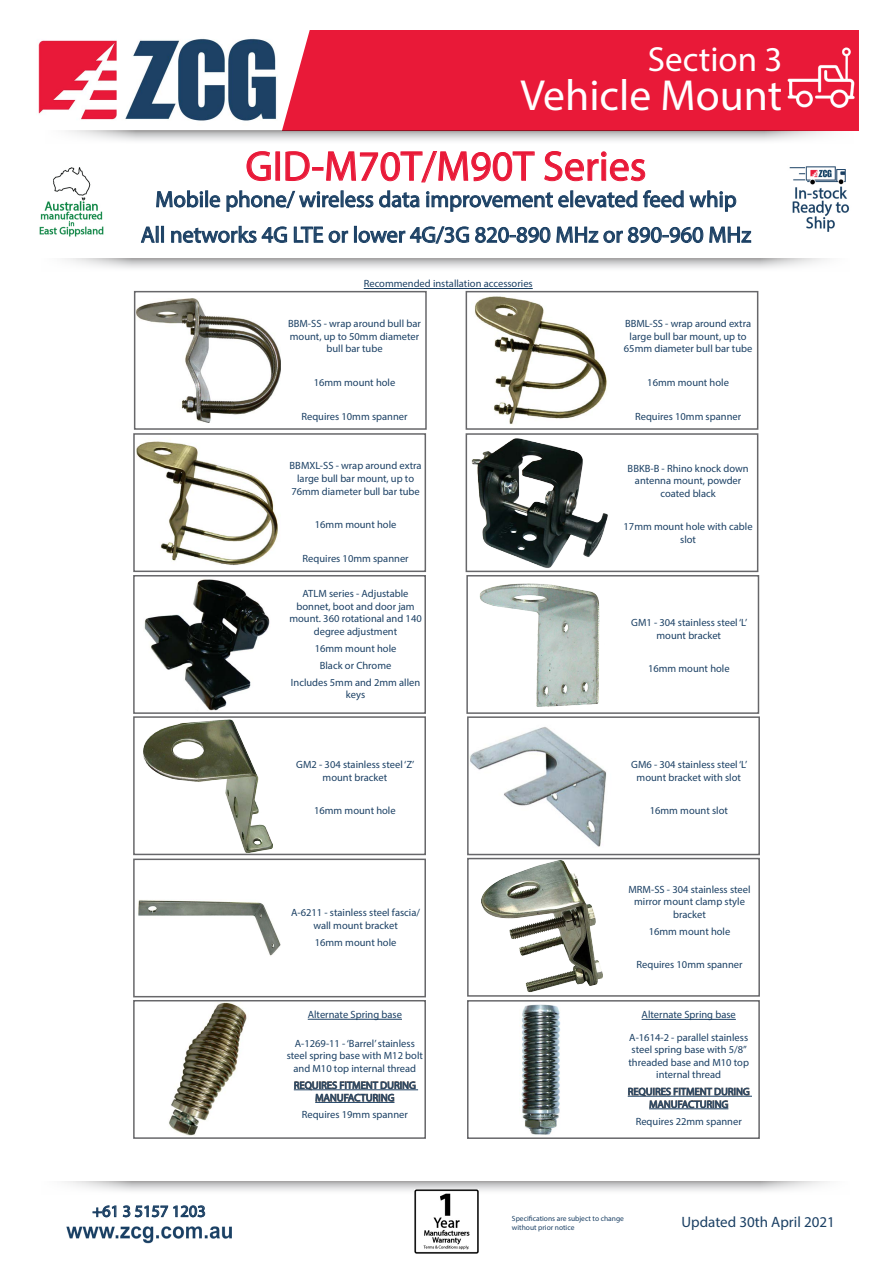
<style>
.page{position:relative;width:893px;height:1263px;background:#fff}
.page>*{position:absolute;margin:0;border:0;box-sizing:border-box;transform-origin:0 0}
.t1{font:43.65px "Myriad Pro";color:#fff}
.t2{font:42px "Myriad Pro";color:#e91938}
.t3{font:34.95px "Myriad Pro";color:#fff}
.t4{font:22.5px "Myriad Pro";color:#1b4064}
.t5{font:16.5px "Myriad Pro";color:#1b4064}
.t6{font:15px "Myriad Pro";color:#1b4064}
.t7{font:10.5px/12.6px "Myriad Pro";color:#1b4064;text-align:center}
.t8{font:7.5px "Myriad Pro";color:#1b4064}
</style>
<div class="page">
<img style="left:66px;top:1226px;width:166px;height:17px">
<svg style="left:92px;top:1205px;width:114px;height:13px"></svg>
<svg style="left:64px;top:1181px;width:764px;height:13px"></svg>
<svg style="left:65px;top:259px;width:762px;height:10px"></svg>
<div style="left:273px;top:30px;width:586px;height:101px;background:#e91938"></div>
<svg style="left:68px;top:131px;width:764px;height:10px"></svg>
<svg style="left:140px;top:151px;width:612px;height:93px"></svg>
<img style="left:38px;top:34px;width:244px;height:91px">
<img style="left:789px;top:166px;width:61px;height:65px">
<img style="left:785px;top:44px;width:71px;height:71px">
<img style="left:415px;top:1190px;width:64px;height:64px">
<div style="left:467px;top:858px;width:293px;height:139px;border:2px solid #67676a"></div>
<div style="left:133px;top:858px;width:293px;height:139px;border:2px solid #67676a"></div>
<img style="left:482px;top:861px;width:121px;height:131px">
<img style="left:138px;top:900px;width:142px;height:56px">
<div style="left:466px;top:575px;width:293px;height:139px;border:2px solid #67676a"></div>
<div style="left:133px;top:716px;width:293px;height:139px;border:2px solid #67676a"></div>
<div style="left:467px;top:716px;width:293px;height:139px;border:2px solid #67676a"></div>
<div style="left:133px;top:575px;width:293px;height:139px;border:2px solid #67676a"></div>
<div style="left:133px;top:433px;width:293px;height:139px;border:2px solid #67676a"></div>
<div style="left:466px;top:433px;width:292px;height:139px;border:2px solid #67676a"></div>
<div style="left:466px;top:291px;width:292px;height:139px;border:2px solid #67676a"></div>
<div style="left:134px;top:291px;width:293px;height:139px;border:2px solid #67676a"></div>
<img style="left:144px;top:579px;width:126px;height:132px">
<img style="left:479px;top:583px;width:121px;height:124px">
<hr style="left:364px;top:288px;width:169px;height:1px;background:#1b4064">
<img style="left:137px;top:298px;width:143px;height:125px">
<img style="left:474px;top:296px;width:133px;height:129px">
<img style="left:135px;top:438px;width:143px;height:129px">
<img style="left:143px;top:719px;width:130px;height:133px">
<img style="left:470px;top:727px;width:137px;height:120px">
<img style="left:471px;top:438px;width:139px;height:132px">
<img style="left:39px;top:167px;width:65px;height:70px">
<div style="left:133px;top:1000px;width:293px;height:139px;border:2px solid #67676a"></div>
<div style="left:467px;top:1000px;width:293px;height:139px;border:2px solid #67676a"></div>
<hr style="left:294px;top:1089px;width:124px;height:1px;background:#1b4064">
<svg style="left:294px;top:1081px;width:122px;height:22px"></svg>
<hr style="left:628px;top:1096px;width:124px;height:1px;background:#1b4064">
<svg style="left:628px;top:1087px;width:121px;height:22px"></svg>
<img style="left:169px;top:1003px;width:78px;height:133px">
<img style="left:521px;top:1004px;width:40px;height:131px">
<hr style="left:308px;top:1019px;width:94px;height:1px;background:#1b4064">
<hr style="left:642px;top:1019px;width:94px;height:1px;background:#1b4064">
<p class="t3" style="left:648px;top:38px;width:136px">Section 3</p>
<p class="t1" style="left:520px;top:69px;width:264px">Vehicle Mount</p>
<p class="t2" style="left:246px;top:140px;width:402px">GID-M70T/M90T Series</p>
<p class="t4" style="left:155px;top:185px;width:583px">Mobile phone/ wireless data improvement elevated feed whip</p>
<p class="t4" style="left:141px;top:221px;width:612px">All networks 4G LTE or lower 4G/3G 820-890 MHz or 890-960 MHz</p>
<p class="t7" style="left:364px;top:277px;width:171px">Recommended installation accessories</p>
<p class="t7" style="left:288px;top:317px;width:134px">BBM-SS - wrap around bull bar mount, up to 50mm diameter bull bar tube</p>
<p class="t7" style="left:314px;top:376px;width:83px">16mm mount hole</p>
<p class="t7" style="left:301px;top:410px;width:108px">Requires 10mm spanner</p>
<p class="t7" style="left:290px;top:459px;width:134px">BBMXL-SS - wrap around extra large bull bar mount, up to<br>76mm diameter bull bar tube</p>
<p class="t7" style="left:315px;top:518px;width:83px">16mm mount hole</p>
<p class="t7" style="left:303px;top:552px;width:108px">Requires 10mm spanner</p>
<p class="t7" style="left:289px;top:587px;width:134px">ATLM series - Adjustable bonnet, boot and door jam mount. 360 rotational and 140 degree adjustment</p>
<p class="t7" style="left:315px;top:642px;width:83px">16mm mount hole</p>
<p class="t7" style="left:320px;top:659px;width:73px">Black or Chrome</p>
<p class="t7" style="left:291px;top:675px;width:131px">Includes 5mm and 2mm allen keys</p>
<p class="t7" style="left:296px;top:758px;width:120px">GM2 - 304 stainless steel ‘Z’ mount bracket</p>
<p class="t7" style="left:314px;top:804px;width:83px">16mm mount hole</p>
<p class="t7" style="left:291px;top:906px;width:131px">A-6211 - stainless steel fascia/ wall mount bracket</p>
<p class="t7" style="left:315px;top:936px;width:83px">16mm mount hole</p>
<p class="t7" style="left:624px;top:317px;width:130px">BBML-SS - wrap around extra large bull bar mount, up to<br>65mm diameter bull bar tube</p>
<p class="t7" style="left:647px;top:376px;width:83px">16mm mount hole</p>
<p class="t7" style="left:635px;top:410px;width:108px">Requires 10mm spanner</p>
<p class="t7" style="left:628px;top:462px;width:122px">BBKB-B - Rhino knock down antenna mount, powder coated black</p>
<p class="t7" style="left:624px;top:520px;width:131px">17mm mount hole with cable slot</p>
<p class="t7" style="left:631px;top:616px;width:118px">GM1 - 304 stainless steel ‘L’ mount bracket</p>
<p class="t7" style="left:648px;top:662px;width:83px">16mm mount hole</p>
<p class="t7" style="left:631px;top:758px;width:118px">GM6 - 304 stainless steel ‘L’ mount bracket with slot</p>
<p class="t7" style="left:650px;top:804px;width:80px">16mm mount slot</p>
<p class="t7" style="left:628px;top:882px;width:124px">MRM-SS - 304 stainless steel mirror mount clamp style bracket</p>
<p class="t7" style="left:649px;top:925px;width:83px">16mm mount hole</p>
<p class="t7" style="left:636px;top:958px;width:108px">Requires 10mm spanner</p>
<p class="t7" style="left:308px;top:1008px;width:96px">Alternate Spring base</p>
<p class="t7" style="left:642px;top:1008px;width:96px">Alternate Spring base</p>
<p class="t5" style="left:92px;top:1201px;width:115px">+61 3 5157 1203</p>
<p class="t7" style="left:287px;top:1037px;width:138px">A-1269-11 - ‘Barrel’ stainless steel spring base with M12 bolt and M10 top internal thread</p>
<p class="t7" style="left:294px;top:1079px;width:124px">REQUIRES FITMENT DURING<br>MANUFACTURING</p>
<p class="t7" style="left:302px;top:1108px;width:108px">Requires 19mm spanner</p>
<p class="t7" style="left:628px;top:1030px;width:122px">A-1614-2 - parallel stainless steel spring base with 5/8” threaded base and M10 top internal thread</p>
<p class="t7" style="left:628px;top:1085px;width:124px">REQUIRES FITMENT DURING<br>MANUFACTURING</p>
<p class="t7" style="left:636px;top:1114px;width:108px">Requires 22mm spanner</p>
<p class="t8" style="left:512px;top:1214px;width:113px">Specifications are subject to change</p>
<p class="t8" style="left:512px;top:1223px;width:64px">without prior notice</p>
<p class="t6" style="left:681px;top:1213px;width:155px">Updated 30th April 2021</p>
</div>
